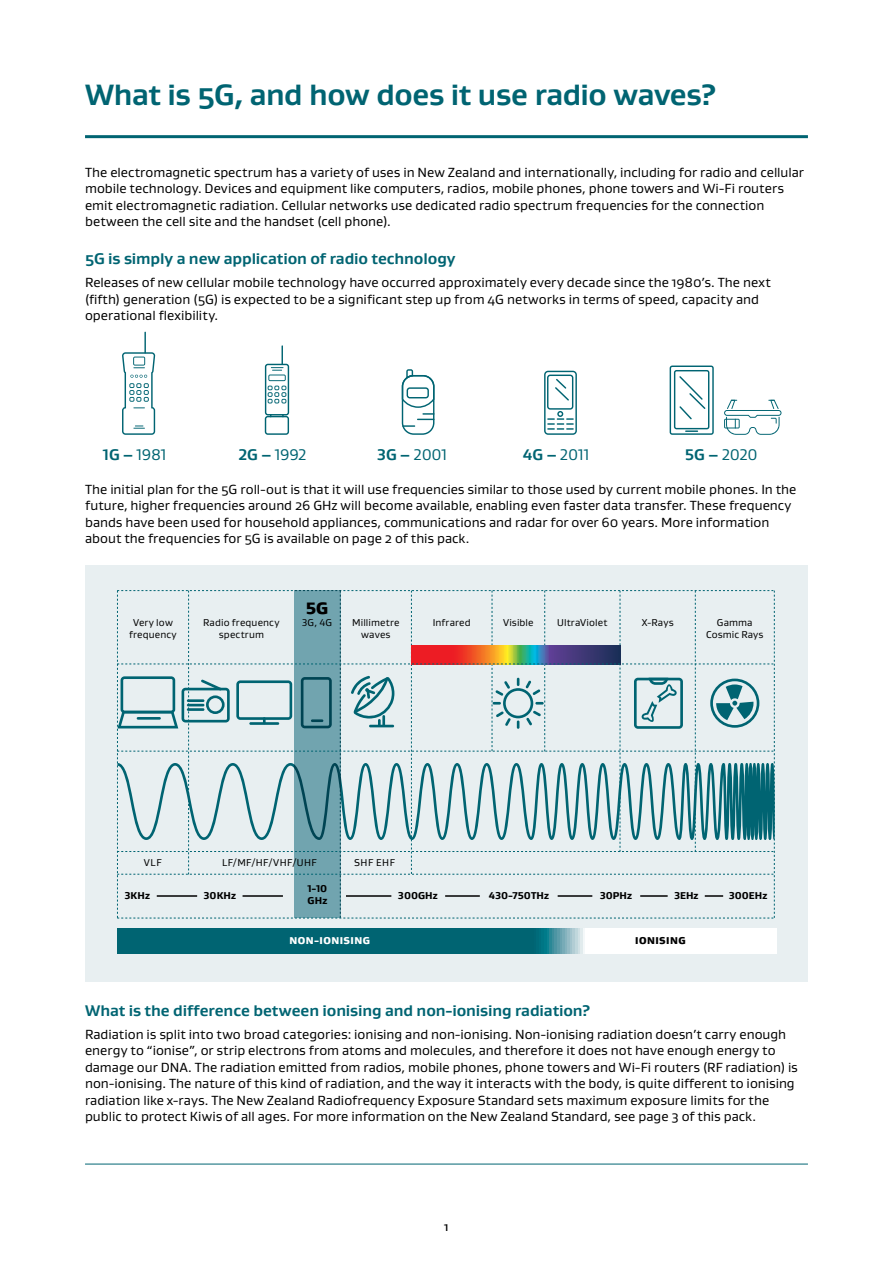
<style>
.page{position:relative;width:893px;height:1263px;background:#fff}
.page>*{position:absolute;margin:0;border:0;box-sizing:border-box;transform-origin:0 0}
.t1{font:700 30px "Gustan";letter-spacing:-.015em;color:#006472}
.t2{font:900 16.8px "Gustan";color:#000}
.t3{font:700 15.75px "Gustan";letter-spacing:-.01em;color:#006472}
.t4{font:15.75px "Gustan";letter-spacing:-.03em;color:#006472}
.t5{font:13.5px/16.5px "Gustan";color:#000}
.t6{font:500 12px "Gustan";color:#000}
.t7{font:10.05px/11.9px "Gustan";letter-spacing:.01em;color:#000;text-align:center}
.t8{font:800 10.05px/12.3px "Gustan";letter-spacing:.005em;color:#000}
.t9{font:10.05px "Gustan";letter-spacing:.045em;color:#000}
.t10{font:900 10.05px "Gustan";letter-spacing:.045em;color:#fff}
.t11{font:900 10.05px "Gustan";letter-spacing:.045em;color:#000}
.s1{font-weight:700}
</style>
<div class="page">
<hr style="left:85px;top:135px;width:723px;height:3px;background:#006472">
<hr style="left:85px;top:1164px;width:723px;height:1px;background:#006472">
<svg style="left:265px;top:345px;width:24px;height:90px"></svg>
<svg style="left:122px;top:352px;width:33px;height:83px"></svg>
<hr style="left:144px;top:332px;width:2px;height:21px;background:#006472">
<svg style="left:544px;top:371px;width:33px;height:64px"></svg>
<svg style="left:402px;top:369px;width:32px;height:66px"></svg>
<svg style="left:670px;top:365px;width:44px;height:70px"></svg>
<svg style="left:724px;top:400px;width:57px;height:35px"></svg>
<div style="left:85px;top:565px;width:723px;height:417px;background:#e8eff1"></div>
<svg style="left:117px;top:928px;width:659px;height:26px;background:#51959f"></svg>
<svg style="left:117px;top:590px;width:658px;height:329px"></svg>
<h1 class="t1" style="left:85px;top:75px;width:633px">What is 5G, and how does it use radio waves?</h1>
<p class="t5" style="left:85px;top:163px;width:720px">The electromagnetic spectrum has a variety of uses in New Zealand and internationally, including for radio and cellular mobile technology. Devices and equipment like computers, radios, mobile phones, phone towers and Wi-Fi routers emit electromagnetic radiation. Cellular networks use dedicated radio spectrum frequencies for the connection between the cell site and the handset (cell phone).</p>
<p class="t3" style="left:85px;top:248px;width:372px">5G is simply a new application of radio technology</p>
<p class="t5" style="left:85px;top:274px;width:687px">Releases of new cellular mobile technology have occurred approximately every decade since the 1980’s. The next (fifth) generation (5G) is expected to be a significant step up from 4G networks in terms of speed, capacity and operational flexibility.</p>
<p class="t4" style="left:103px;top:444px;width:65px"><span class="s1">1G –</span> 1981</p>
<p class="t4" style="left:239px;top:444px;width:70px"><span class="s1">2G –</span> 1992</p>
<p class="t4" style="left:377px;top:444px;width:72px"><span class="s1">3G –</span> 2001</p>
<p class="t4" style="left:523px;top:444px;width:68px"><span class="s1">4G –</span> 2011</p>
<p class="t4" style="left:685px;top:444px;width:74px"><span class="s1">5G –</span> 2020</p>
<p class="t5" style="left:85px;top:480px;width:713px">The initial plan for the 5G roll-out is that it will use frequencies similar to those used by current mobile phones. In the future, higher frequencies around 26 GHz will become available, enabling even faster data transfer. These frequency bands have been used for household appliances, communications and radar for over 60 years. More information about the frequencies for 5G is available on page 2 of this pack.</p>
<p class="t2" style="left:306px;top:597px;width:24px">5G</p>
<p class="t7" style="left:302px;top:616px;width:32px">3G, 4G</p>
<p class="t7" style="left:129px;top:616px;width:49px">Very low frequency</p>
<p class="t7" style="left:352px;top:616px;width:49px">Millimetre waves</p>
<p class="t7" style="left:433px;top:616px;width:40px">Infrared</p>
<p class="t7" style="left:203px;top:616px;width:78px">Radio frequency spectrum</p>
<p class="t7" style="left:503px;top:616px;width:32px">Visible</p>
<p class="t7" style="left:557px;top:616px;width:52px">UltraViolet</p>
<p class="t7" style="left:642px;top:616px;width:33px">X-Rays</p>
<p class="t7" style="left:706px;top:616px;width:59px">Gamma<br>Cosmic Rays</p>
<p class="t7" style="left:144px;top:856px;width:19px">VLF</p>
<p class="t9" style="left:222px;top:856px;width:96px">LF/MF/HF/VHF/UHF</p>
<p class="t7" style="left:354px;top:856px;width:42px">SHF EHF</p>
<p class="t8" style="left:124px;top:889px;width:27px">3KHz</p>
<p class="t8" style="left:204px;top:889px;width:34px">30KHz</p>
<p class="t8" style="left:398px;top:889px;width:41px">300GHz</p>
<p class="t8" style="left:489px;top:889px;width:62px">430-750THz</p>
<p class="t8" style="left:600px;top:889px;width:34px">30PHz</p>
<p class="t8" style="left:674px;top:889px;width:26px">3EHz</p>
<p class="t8" style="left:729px;top:889px;width:40px">300EHz</p>
<p class="t10" style="left:290px;top:933px;width:82px">NON-IONISING</p>
<p class="t11" style="left:635px;top:933px;width:52px">IONISING</p>
<p class="t8" style="left:307px;top:882px;width:21px">1-10<br>GHz</p>
<p class="t3" style="left:85px;top:1000px;width:507px">What is the difference between ionising and non-ionising radiation?</p>
<p class="t5" style="left:85px;top:1025px;width:714px">Radiation is split into two broad categories: ionising and non-ionising. Non-ionising radiation doesn’t carry enough energy to “ionise”, or strip electrons from atoms and molecules, and therefore it does not have enough energy to damage our DNA. The radiation emitted from radios, mobile phones, phone towers and Wi-Fi routers (RF radiation) is non-ionising. The nature of this kind of radiation, and the way it interacts with the body, is quite different to ionising radiation like x-rays. The New Zealand Radiofrequency Exposure Standard sets maximum exposure limits for the public to protect Kiwis of all ages. For more information on the New Zealand Standard, see page 3 of this pack.</p>
<p class="t6" style="left:444px;top:1219px;width:6px">1</p>
</div>
